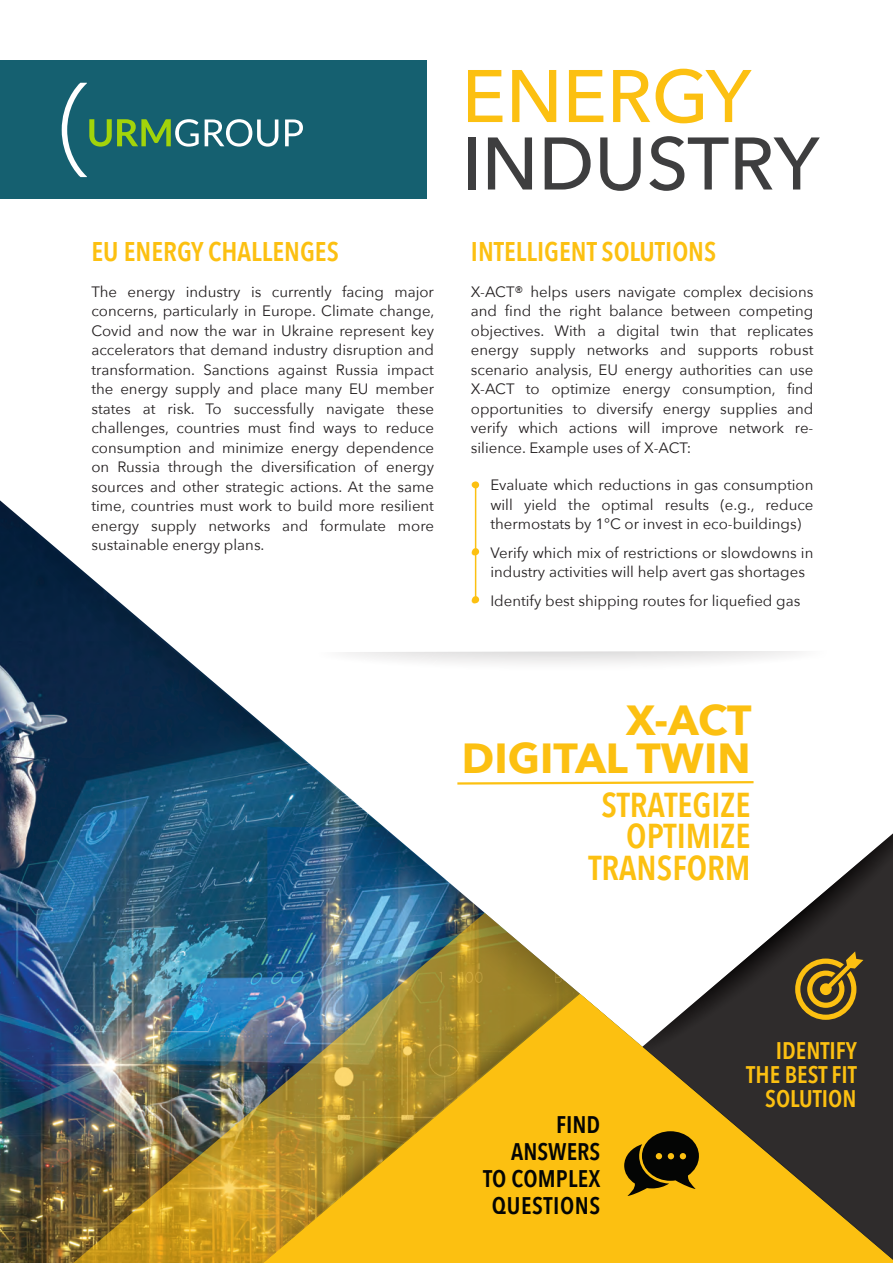
<style>
.page{position:relative;width:893px;height:1263px;background:#fff}
.page>*{position:absolute;margin:0;border:0;box-sizing:border-box;transform-origin:0 0}
.t1{font:500 73.5px "Avenir Next";color:#3e3e3f}
.t2{font:500 73.5px "Avenir Next";color:#fcc011}
.t3{font:700 42px/37.5px "Avenir Next";color:#fcc011;text-align:right}
.t4{font:600 34.5px/31.5px "Avenir Next Condensed";color:#fcc011;text-align:right}
.t5{font:600 27px "Avenir Next Condensed";color:#fcc011}
.t6{font:600 24px/27px "Avenir Next Condensed";letter-spacing:.01em;color:#040504;text-align:right}
.t7{font:600 24px/24px "Avenir Next Condensed";color:#fcc011;text-align:right}
.t8{font:15px/19.5px "Avenir Next";color:#231f20;text-align:justify}
.s1{color:#fcc011}
</style>
<div class="page">
<div style="left:0;top:61px;width:427px;height:138px;background:#156070"></div>
<svg style="left:62px;top:83px;width:137px;height:94px"></svg>
<svg style="left:205px;top:119px;width:73px;height:28px"></svg>
<svg style="left:285px;top:119px;width:18px;height:27px"></svg>
<hr style="left:475px;top:482px;width:1px;height:116px;background:#fcc011">
<div style="left:472px;top:481px;width:7px;height:7px;background:#fcc011;border-radius:50%"></div>
<img style="left:0;top:504px;width:893px;height:759px">
<svg style="left:260px;top:994px;width:633px;height:269px;background:#b59128"></svg>
<svg style="left:624px;top:1131px;width:75px;height:65px;background:#614b08"></svg>
<svg style="left:795px;top:951px;width:68px;height:69px;background:#796122"></svg>
<h1 class="t2" style="left:462px;top:34px;width:291px">ENERGY</h1>
<h1 class="t1" style="left:462px;top:101px;width:359px">INDUSTRY</h1>
<h3 class="t5" style="left:91px;top:228px;width:249px">EU ENERGY CHALLENGES</h3>
<h3 class="t5" style="left:471px;top:228px;width:247px">INTELLIGENT SOLUTIONS</h3>
<p class="t8" style="left:91px;top:281px;width:345px">The energy industry is currently facing major concerns, particularly in Europe. Climate change, Covid and now the war in Ukraine represent key accelerators that demand industry disruption and transformation. Sanctions against Russia impact the energy supply and place many EU member states at risk. To successfully navigate these challenges, countries must find ways to reduce consumption and minimize energy dependence on Russia through the diversification of energy sources and other strategic actions. At the same time, countries must work to build more resilient energy supply networks and formulate more sustainable energy plans.</p>
<p class="t8" style="left:471px;top:281px;width:344px">X-ACT® helps users navigate complex decisions and find the right balance between competing objectives. With a digital twin that replicates energy supply networks and supports robust scenario analysis, EU energy authorities can use X-ACT to optimize energy consumption, find opportunities to diversify energy supplies and verify which actions will improve network re&shy;silience. Example uses of X-ACT:</p>
<p class="t8" style="left:490px;top:474px;width:325px;text-indent:-20px"><span class="s1">•</span> Evaluate which reductions in gas consumption will yield the optimal results (e.g., reduce thermostats by 1°C or invest in eco-buildings)</p>
<p class="t8" style="left:490px;top:542px;width:325px;text-indent:-20px"><span class="s1">•</span> Verify which mix of restrictions or slowdowns in industry activities will help avert gas shortages</p>
<p class="t8" style="left:471px;top:590px;width:331px"><span class="s1">•</span> Identify best shipping routes for liquefied gas</p>
<h2 class="t3" style="left:462px;top:701px;width:291px">X-ACT<br>DIGITAL TWIN</h2>
<h3 class="t4" style="left:588px;top:788px;width:164px">STRATEGIZE<br>OPTIMIZE<br>TRANSFORM</h3>
<h3 class="t6" style="left:483px;top:1110px;width:119px">FIND<br>ANSWERS<br>TO COMPLEX<br>QUESTIONS</h3>
<h3 class="t7" style="left:746px;top:1038px;width:112px">IDENTIFY<br>THE BEST FIT<br>SOLUTION</h3>
</div>
